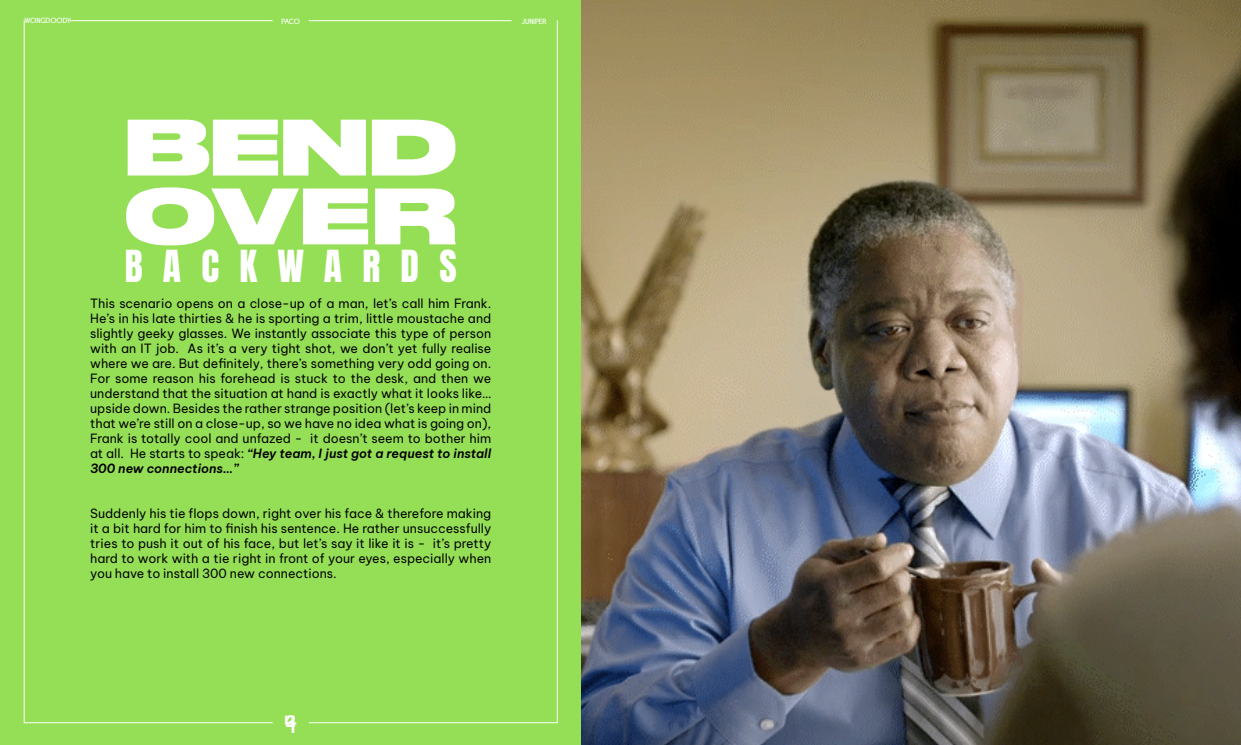
<style>
.page{position:relative;width:1241px;height:745px;background:#fff}
.page>*{position:absolute;margin:0;border:0;box-sizing:border-box;transform-origin:0 0}
.t1{font:800 75px/68.8px "Druk Wide Web";color:#fff}
.t2{font:37.5px "Anton";letter-spacing:.54em;color:#fff}
.t3{font:30px "GTF Alti TRIAL";color:#fff}
.t4{font:12.5px/15px "Be Vietnam Pro";color:#000;text-align:justify}
.t5{font:7.5px "GTF Alti TRIAL";color:#fff}
.s1{font-weight:600;font-style:italic}
</style>
<div class="page">
<div style="left:0;top:0;width:581px;height:744px;background:#95df56"></div>
<hr style="left:24px;top:20px;width:1px;height:702px;background:#fff">
<hr style="left:70px;top:20px;width:202px;height:1px;background:#fff">
<hr style="left:309px;top:20px;width:202px;height:1px;background:#fff">
<hr style="left:309px;top:722px;width:248px;height:1px;background:#fff">
<hr style="left:24px;top:722px;width:248px;height:1px;background:#fff">
<hr style="left:557px;top:20px;width:1px;height:702px;background:#fff">
<img style="left:581px;top:0;width:659px;height:744px">
<p class="t5" style="left:24px;top:17px;width:48px">WONGDOODY</p>
<p class="t5" style="left:281px;top:18px;width:20px">PACO</p>
<p class="t5" style="left:522px;top:18px;width:26px">JUNIPER</p>
<h1 class="t1" style="left:125px;top:120px;width:333px">BEND<br>OVER</h1>
<h2 class="t2" style="left:125px;top:235px;width:333px">BACKWARDS</h2>
<p class="t4" style="left:90px;top:294px;width:402px">This scenario opens on a close-up of a man, let’s call him Frank.<br>He’s in his late thirties &amp; he is sporting a trim, little moustache and slightly geeky glasses. We instantly associate this type of person with an IT job. As it’s a very tight shot, we don’t yet fully realise where we are. But definitely, there’s something very odd going on.<br>For some reason his forehead is stuck to the desk, and then we understand that the situation at hand is exactly what it looks like… upside down. Besides the rather strange position (let’s keep in mind that we’re still on a close-up, so we have no idea what is going on), Frank is totally cool and unfazed - it doesn’t seem to bother him at all. He starts to speak: <span class="s1">“Hey team, I just got a request to install 300 new connections…”</span></p>
<p class="t4" style="left:90px;top:504px;width:402px">Suddenly his tie flops down, right over his face &amp; therefore making it a bit hard for him to finish his sentence. He rather unsuccessfully tries to push it out of his face, but let’s say it like it is - it’s pretty hard to work with a tie right in front of your eyes, especially when you have to install 300 new connections.</p>
<h3 class="t3" style="left:284px;top:703px;width:14px">24</h3>
</div>
